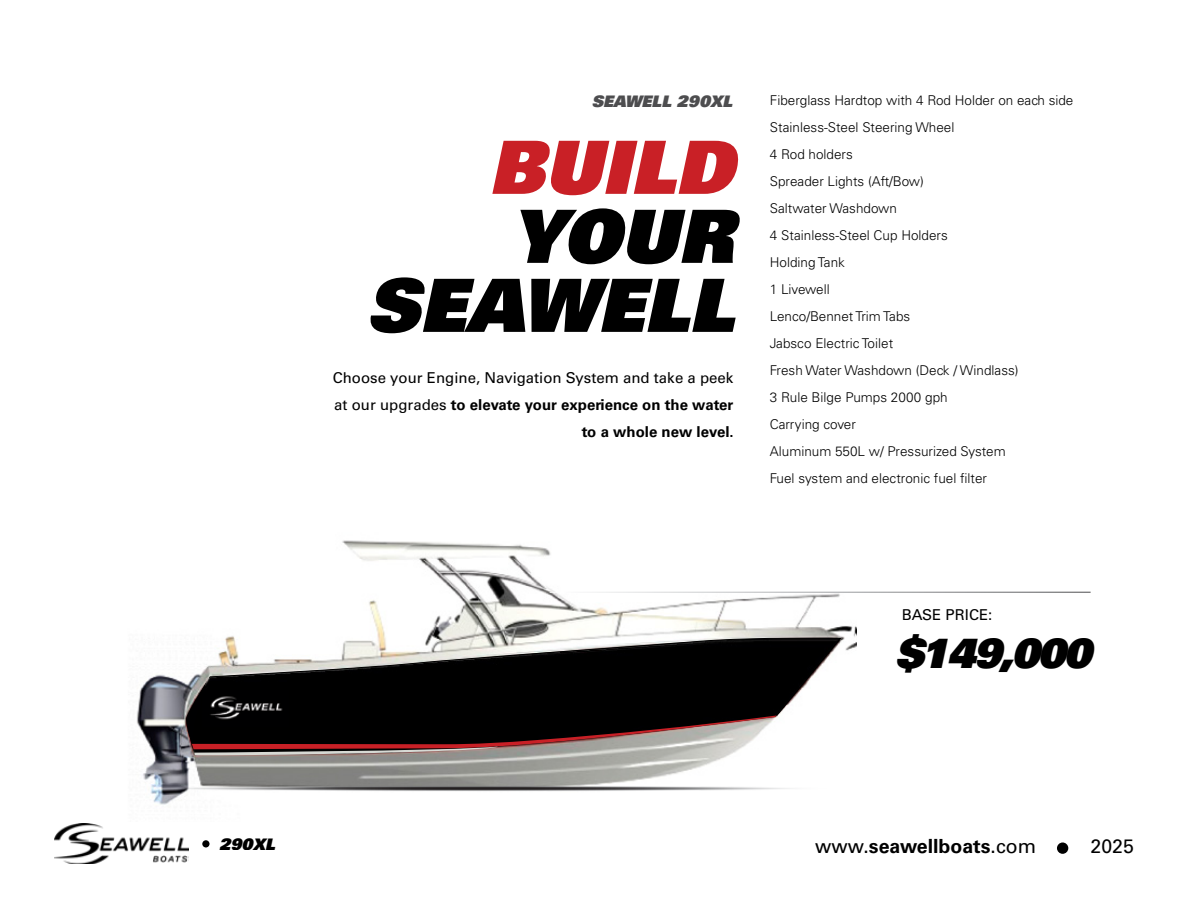
<style>
.page{position:relative;width:1188px;height:918px;background:#fff}
.page>*{position:absolute;margin:0;border:0;box-sizing:border-box;transform-origin:0 0}
.t1{font:73.5px/69px "Univers LT Std X Black Obl";color:#000;text-align:right}
.t2{font:73.5px "Univers LT Std X Black Obl";color:#c92026}
.t3{font:40.5px "Univers LT Std X Black Obl";letter-spacing:-.06em;color:#000}
.t4{font:700 19.5px "Univers LT Std";color:#000}
.t5{font:19.5px "Univers LT Std";color:#000}
.t6{font:15.9px "Univers LT Std X Black Obl";color:#4d4d4f}
.t7{font:15.9px "Univers LT Std X Black Obl";color:#000}
.t8{font:15px/27px "Univers LT Std";color:#000;text-align:right}
.t9{font:300 13.5px/27px "Univers LT Std";color:#000}
.s1{font-weight:700}
.s2{font-weight:400}
</style>
<div class="page">
<img style="left:136px;top:540px;width:720px;height:265px">
<svg style="left:185px;top:636px;width:656px;height:118px"></svg>
<img style="left:192px;top:639px;width:646px;height:116px">
<img style="left:203px;top:690px;width:85px;height:25px">
<svg style="left:192px;top:715px;width:585px;height:41px;background:#4f403f"></svg>
<hr style="left:550px;top:592px;width:541px;height:1px;background:#fff">
<img style="left:136px;top:783px;width:713px;height:11px">
<div style="left:1057px;top:842px;width:11px;height:12px;background:#000;border-radius:50%"></div>
<img style="left:55px;top:824px;width:133px;height:40px">
<div style="left:202px;top:840px;width:8px;height:7px;background:#000;border-radius:50%"></div>
<p class="t6" style="left:592px;top:91px;width:142px">SEAWELL 290XL</p>
<h1 class="t2" style="left:489px;top:119px;width:246px">BUILD</h1>
<h1 class="t1" style="left:366px;top:201px;width:369px">YOUR<br>SEAWELL</h1>
<p class="t8" style="left:333px;top:364px;width:403px">Choose your Engine, Navigation System and take a peek at our upgrades <span class="s1">to elevate your experience on the water to a whole new level.</span></p>
<p class="t9" style="left:770px;top:87px;width:305px">Fiberglass Hardtop with 4 Rod Holder on each side<br>Stainless-Steel Steering Wheel<br>4 Rod holders<br>Spreader Lights (Aft/Bow)<br>Saltwater Washdown<br>4 Stainless-Steel Cup Holders<br>Holding Tank<br>1 Livewell<br>Lenco/Bennet Trim Tabs<br>Jabsco Electric Toilet<br>Fresh Water Washdown (Deck / Windlass)<br>3 Rule Bilge Pumps 2000 gph<br>Carrying cover<br>Aluminum 550L w/ Pressurized System<br>Fuel system and electronic fuel filter</p>
<p class="t8" style="left:902px;top:601px;width:92px">BASE PRICE:</p>
<h2 class="t3" style="left:895px;top:627px;width:198px">$149,000</h2>
<p class="t7" style="left:219px;top:833px;width:57px">290XL</p>
<h3 class="t4" style="left:815px;top:835px;width:222px"><span class="s2">www.</span>seawellboats<span class="s2">.com</span></h3>
<h3 class="t5" style="left:1091px;top:835px;width:45px">2025</h3>
</div>
